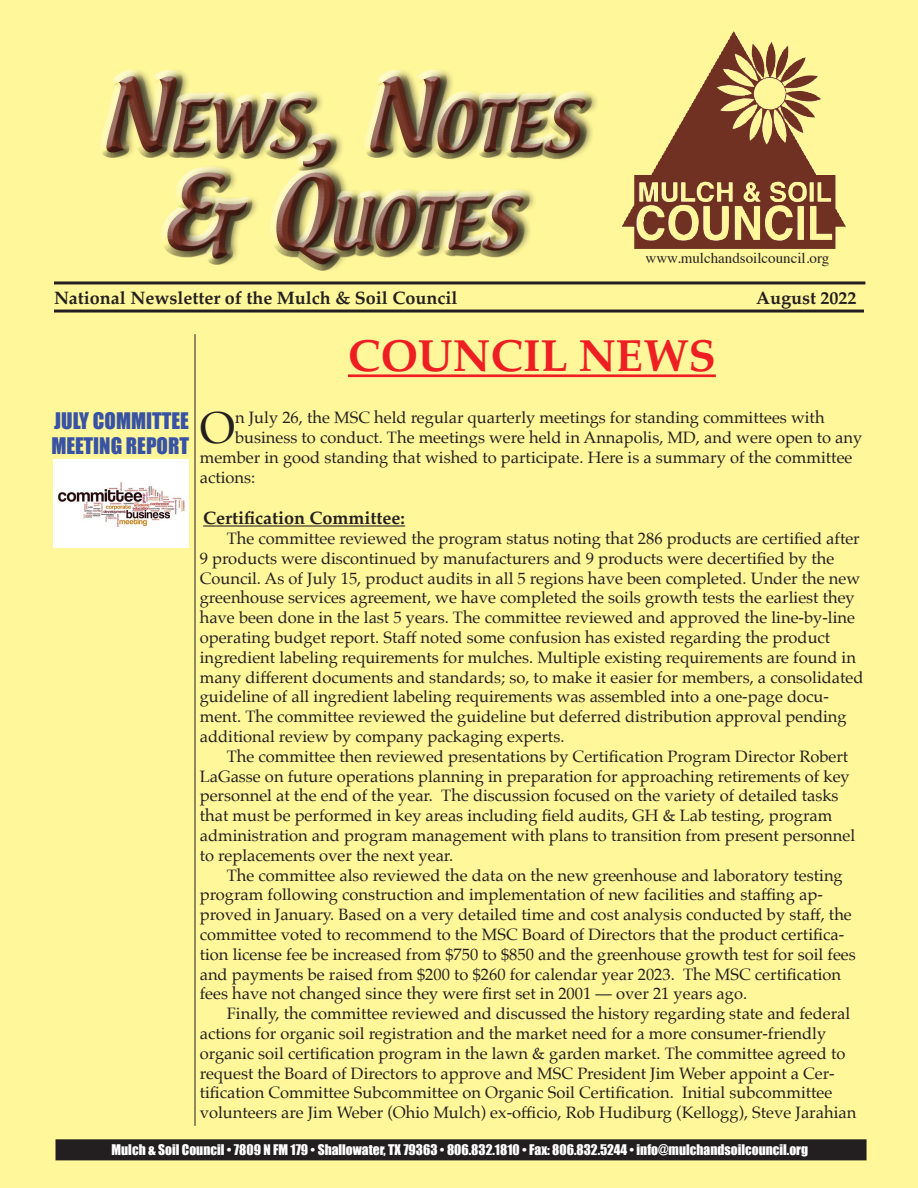
<style>
.page{position:relative;width:918px;height:1188px;background:#fff79a}
.page>*{position:absolute;margin:0;border:0;box-sizing:border-box;transform-origin:0 0}
.t1{font:63px/97.5px "Textile";color:#703122;text-align:center}
.t2{font:700 45px "Palatino";color:#ee1f23}
.t3{font:44.85px "Palatino";color:#231f20}
.t4{font:21px/25.2px "Impact";color:#3853a3}
.t5{font:700 18px "Palatino";color:#231f20}
.t6{font:16.5px/19.8px "Palatino";color:#231f20}
.t7{font:15px "Times";color:#231f20}
.t8{font:13.5px "Impact";color:#fff}
.s1{font-size:90px}
</style>
<div class="page">
<hr style="left:54px;top:310px;width:810px;height:3px;background:#231f20">
<hr style="left:54px;top:281px;width:811px;height:3px;background:#231f20">
<div style="left:105px;top:68px;width:495px;height:204px;background:#fff79a"></div>
<div style="left:100px;top:70px;width:491px;height:189px;background:#fff;opacity:.75"></div>
<div style="left:102px;top:74px;width:490px;height:197px;background:#231f20;opacity:.75"></div>
<div style="left:56px;top:1140px;width:810px;height:20px;background:#231f20"></div>
<div style="left:56px;top:1139px;width:811px;height:21px;border:2px solid #231f20"></div>
<hr style="left:195px;top:334px;width:1px;height:792px;background:#231f20">
<img style="left:622px;top:31px;width:224px;height:218px">
<hr style="left:348px;top:374px;width:368px;height:3px;background:#ee1f23">
<hr style="left:203px;top:525px;width:202px;height:2px;background:#231f20">
<img style="left:54px;top:459px;width:135px;height:89px">
<h1 class="t1" style="left:100px;top:80px;width:481px"><span class="s1">N</span>EWS<span class="s1">, N</span>OTES <span class="s1">&amp; Q</span>UOTES</h1>
<p class="t7" style="left:646px;top:244px;width:185px">www.mulchandsoilcouncil.org</p>
<p class="t5" style="left:54px;top:282px;width:405px">National Newsletter of the Mulch &amp; Soil Council</p>
<p class="t5" style="left:756px;top:282px;width:102px">August 2022</p>
<h2 class="t2" style="left:348px;top:317px;width:369px">COUNCIL NEWS</h2>
<h3 class="t3" style="left:200px;top:391px;width:37px">O</h3>
<p class="t6" style="left:235px;top:408px;width:591px">n July 26, the MSC held regular quarterly meetings for standing committees with</p>
<p class="t4" style="left:51px;top:408px;width:139px">JULY COMMITTEE<br>MEETING REPORT</p>
<p class="t6" style="left:235px;top:428px;width:629px">business to conduct. The meetings were held in Annapolis, MD, and were open to any</p>
<p class="t6" style="left:200px;top:447px;width:654px">member in good standing that wished to participate. Here is a summary of the committee</p>
<p class="t6" style="left:200px;top:467px;width:57px">actions:</p>
<p class="t5" style="left:203px;top:503px;width:203px">Certification Committee:</p>
<p class="t6" style="left:200px;top:528px;width:665px;text-indent:27px">The committee reviewed the program status noting that 286 products are certified after 9 products were discontinued by manufacturers and 9 products were decertified by the Council. As of July 15, product audits in all 5 regions have been completed. Under the new greenhouse services agreement, we have completed the soils growth tests the earliest they have been done in the last 5 years. The committee reviewed and approved the line-by-line operating budget report. Staff noted some confusion has existed regarding the product ingredient labeling requirements for mulches. Multiple existing requirements are found in many different documents and standards; so, to make it easier for members, a consolidated guideline of all ingredient labeling requirements was assembled into a one-page docu&shy;ment. The committee reviewed the guideline but deferred distribution approval pending additional review by company packaging experts.</p>
<p class="t6" style="left:200px;top:746px;width:657px;text-indent:27px">The committee then reviewed presentations by Certification Program Director Robert LaGasse on future operations planning in preparation for approaching retirements of key personnel at the end of the year. The discussion focused on the variety of detailed tasks that must be performed in key areas including field audits, GH &amp; Lab testing, program administration and program management with plans to transition from present personnel to replacements over the next year.</p>
<p class="t6" style="left:200px;top:865px;width:658px;text-indent:27px">The committee also reviewed the data on the new greenhouse and laboratory testing program following construction and implementation of new facilities and staffing ap&shy;proved in January. Based on a very detailed time and cost analysis conducted by staff, the committee voted to recommend to the MSC Board of Directors that the product certifica&shy;tion license fee be increased from $750 to $850 and the greenhouse growth test for soil fees and payments be raised from $200 to $260 for calendar year 2023. The MSC certification fees have not changed since they were first set in 2001 — over 21 years ago.</p>
<p class="t6" style="left:200px;top:1004px;width:658px;text-indent:27px">Finally, the committee reviewed and discussed the history regarding state and federal actions for organic soil registration and the market need for a more consumer-friendly organic soil certification program in the lawn &amp; garden market. The committee agreed to request the Board of Directors to approve and MSC President Jim Weber appoint a Cer&shy;tification Committee Subcommittee on Organic Soil Certification. Initial subcommittee volunteers are Jim Weber (Ohio Mulch) ex-officio, Rob Hudiburg (Kellogg), Steve Jarahian</p>
<p class="t8" style="left:112px;top:1139px;width:698px">Mulch &amp; Soil Council • 7809 N FM 179 • Shallowater, TX 79363 • 806.832.1810 • Fax: 806.832.5244 • info@mulchandsoilcouncil.org</p>
</div>
